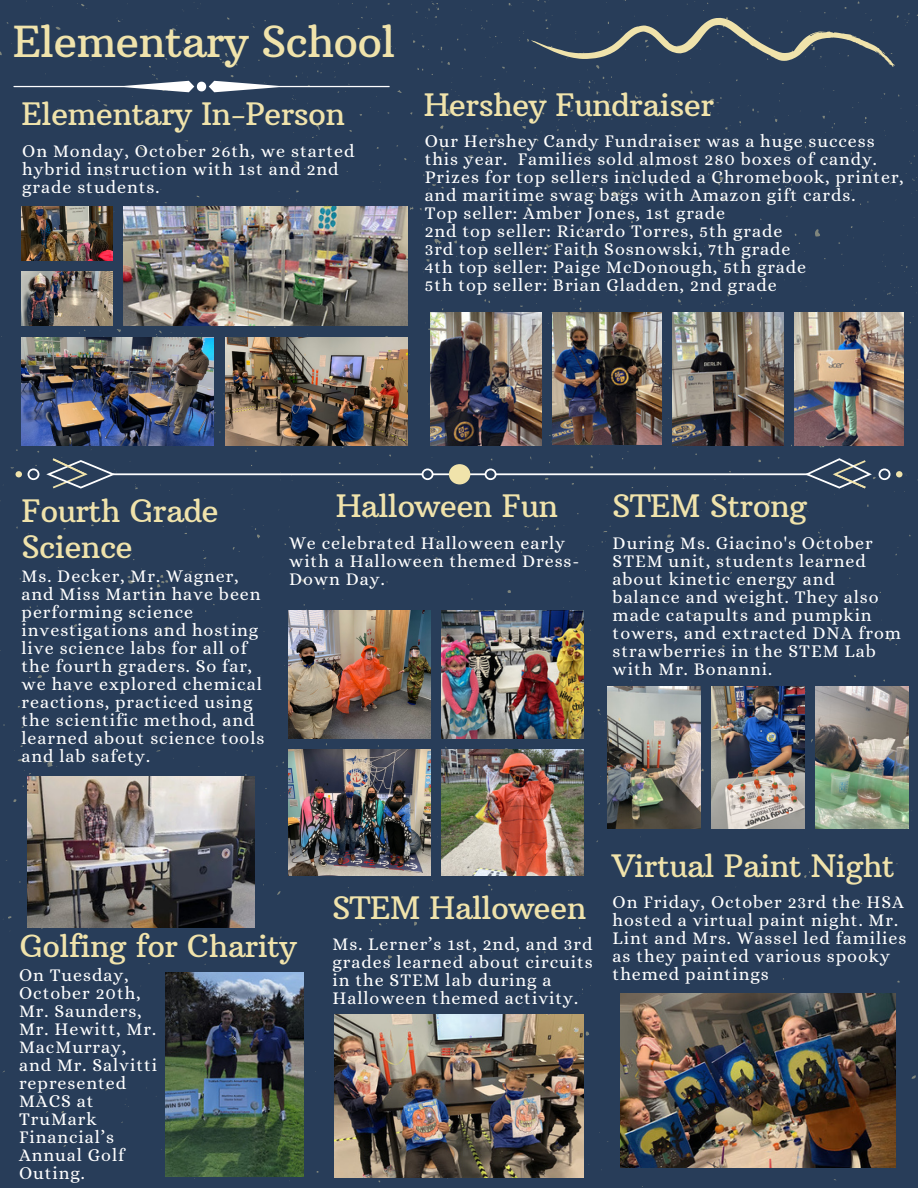
<style>
.page{position:relative;width:918px;height:1188px;background:#283d59}
.page>*{position:absolute;margin:0;border:0;box-sizing:border-box;transform-origin:0 0}
.t1{font:43.65px "Arbutus Slab";letter-spacing:-.02em;color:#f0e3ab}
.t2{font:31.5px/36px "Arbutus Slab";letter-spacing:-.02em;color:#f0e3ab}
.t3{font:31.05px "Arbutus Slab";letter-spacing:-.02em;color:#f0e3ab}
.t4{font:18px/18px "Alice";letter-spacing:.05em;color:#fff}
</style>
<div class="page">
<img style="left:288px;top:611px;width:142px;height:127px">
<img style="left:441px;top:611px;width:142px;height:127px">
<img style="left:288px;top:749px;width:142px;height:126px">
<img style="left:441px;top:749px;width:142px;height:126px">
<img style="left:22px;top:337px;width:192px;height:108px">
<img style="left:225px;top:337px;width:182px;height:108px">
<img style="left:22px;top:207px;width:91px;height:54px">
<img style="left:22px;top:272px;width:91px;height:54px">
<img style="left:124px;top:207px;width:283px;height:119px">
<img style="left:165px;top:973px;width:139px;height:203px">
<img style="left:607px;top:686px;width:94px;height:142px">
<img style="left:712px;top:686px;width:92px;height:142px">
<img style="left:815px;top:686px;width:94px;height:142px">
<img style="left:335px;top:1015px;width:249px;height:163px">
<img style="left:431px;top:313px;width:110px;height:132px">
<img style="left:552px;top:313px;width:110px;height:132px">
<img style="left:673px;top:313px;width:110px;height:133px">
<img style="left:794px;top:313px;width:109px;height:133px">
<svg style="left:13px;top:81px;width:377px;height:11px"></svg>
<svg style="left:16px;top:458px;width:887px;height:31px;background:#3b4e66"></svg>
<svg style="left:529px;top:18px;width:366px;height:49px;background:#445464"></svg>
<img style="left:28px;top:777px;width:227px;height:150px">
<img style="left:621px;top:993px;width:274px;height:175px">
<h1 class="t1" style="left:13px;top:14px;width:384px">Elementary School</h1>
<h2 class="t2" style="left:22px;top:96px;width:325px">Elementary In-Person</h2>
<p class="t4" style="left:22px;top:141px;width:334px">On Monday, October 26th, we started hybrid instruction with 1st and 2nd grade students.</p>
<h2 class="t2" style="left:424px;top:86px;width:292px">Hershey Fundraiser</h2>
<p class="t4" style="left:425px;top:132px;width:481px">Our Hershey Candy Fundraiser was a huge success this year. Families sold almost 280 boxes of candy.<br>Prizes for top sellers included a Chromebook, printer, and maritime swag bags with Amazon gift cards.<br>Top seller: Amber Jones, 1st grade<br>2nd top seller: Ricardo Torres, 5th grade<br>3rd top seller: Faith Sosnowski, 7th grade<br>4th top seller: Paige McDonough, 5th grade<br>5th top seller: Brian Gladden, 2nd grade</p>
<h2 class="t2" style="left:22px;top:493px;width:199px">Fourth Grade<br>Science</h2>
<p class="t4" style="left:22px;top:567px;width:244px">Ms. Decker, Mr. Wagner, and Miss Martin have been performing science investigations and hosting live science labs for all of the fourth graders. So far, we have explored chemical reactions, practiced using the scientific method, and learned about science tools and lab safety.</p>
<h2 class="t2" style="left:336px;top:488px;width:224px">Halloween Fun</h2>
<p class="t4" style="left:289px;top:533px;width:292px">We celebrated Halloween early with a Halloween themed Dress-<br>Down Day.</p>
<h2 class="t2" style="left:612px;top:488px;width:196px">STEM Strong</h2>
<p class="t4" style="left:613px;top:533px;width:290px">During Ms. Giacino's October<br>STEM unit, students learned about kinetic energy and balance and weight. They also made catapults and pumpkin towers, and extracted DNA from strawberries in the STEM Lab with Mr. Bonanni.</p>
<h3 class="t3" style="left:20px;top:927px;width:278px">Golfing for Charity</h3>
<p class="t4" style="left:19px;top:966px;width:140px">On Tuesday,<br>October 20th,<br>Mr. Saunders,<br>Mr. Hewitt, Mr.<br>MacMurray, and Mr. Salvitti represented<br>MACS at<br>TruMark<br>Financial’s<br>Annual Golf<br>Outing.</p>
<h2 class="t2" style="left:332px;top:890px;width:256px">STEM Halloween</h2>
<p class="t4" style="left:333px;top:935px;width:262px">Ms. Lerner’s 1st, 2nd, and 3rd grades learned about circuits in the STEM lab during a<br>Halloween themed activity.</p>
<h2 class="t2" style="left:612px;top:847px;width:284px">Virtual Paint Night</h2>
<p class="t4" style="left:613px;top:893px;width:295px">On Friday, October 23rd the HSA hosted a virtual paint night. Mr.<br>Lint and Mrs. Wassel led families as they painted various spooky themed paintings</p>
</div>
